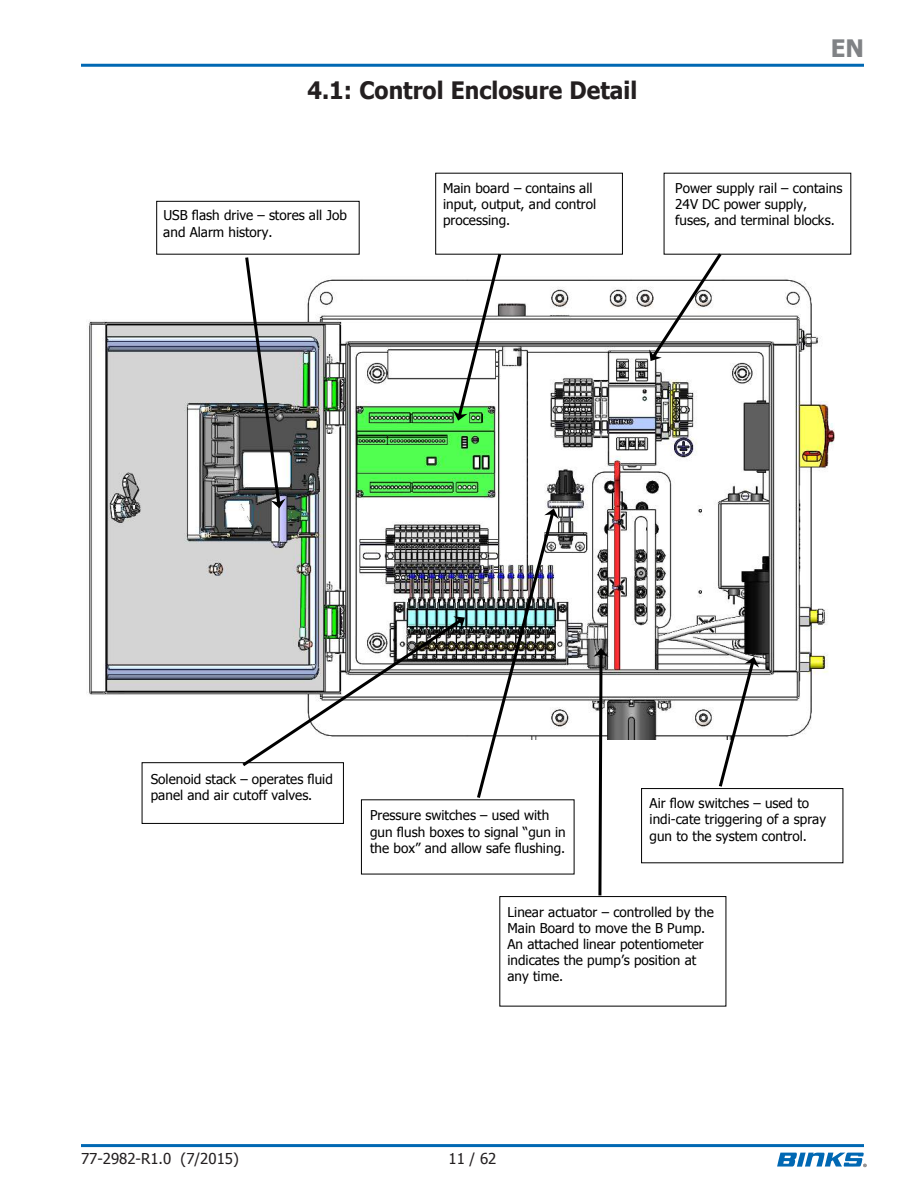
<style>
.page{position:relative;width:918px;height:1188px;background:#fff}
.page>*{position:absolute;margin:0;border:0;box-sizing:border-box;transform-origin:0 0}
.t1{font:700 24px "Tahoma";color:#231f20;scale:.95 1}
.t2{font:700 24px "Tahoma";color:#808285}
.t3{font:15px "Tahoma";color:#231f20}
.t4{font:13.5px/16.2px "Tahoma";color:#000}
</style>
<div class="page">
<hr style="left:81px;top:64px;width:783px;height:3px;background:#0168b3">
<hr style="left:81px;top:1144px;width:783px;height:3px;background:#0168b3">
<svg style="left:777px;top:1153px;width:90px;height:14px"></svg>
<img style="left:88px;top:279px;width:747px;height:461px">
<svg style="left:649px;top:253px;width:73px;height:108px"></svg>
<svg style="left:453px;top:255px;width:48px;height:166px"></svg>
<div style="left:435px;top:173px;width:188px;height:82px;border:1px solid #000"></div>
<div style="left:142px;top:762px;width:202px;height:62px;border:1px solid #000"></div>
<svg style="left:242px;top:616px;width:223px;height:150px"></svg>
<img style="left:477px;top:508px;width:82px;height:290px">
<svg style="left:594px;top:648px;width:15px;height:247px"></svg>
<div style="left:499px;top:896px;width:227px;height:110px;border:1px solid #000"></div>
<svg style="left:245px;top:257px;width:41px;height:251px"></svg>
<div style="left:156px;top:201px;width:204px;height:54px;border:1px solid #000"></div>
<div style="left:641px;top:788px;width:202px;height:75px;border:1px solid #000"></div>
<svg style="left:719px;top:657px;width:40px;height:130px"></svg>
<h1 class="t1" style="left:308px;top:74px;width:349px">4.1: Control Enclosure Detail</h1>
<h1 class="t2" style="left:831px;top:32px;width:35px">EN</h1>
<p class="t4" style="left:163px;top:207px;width:185px">USB flash drive – stores all Job and Alarm history.</p>
<p class="t4" style="left:443px;top:179px;width:155px">Main board – contains all input, output, and control processing.</p>
<p class="t4" style="left:675px;top:179px;width:169px">Power supply rail – contains<br>24V DC power supply, fuses, and terminal blocks.</p>
<p class="t4" style="left:151px;top:770px;width:184px">Solenoid stack – operates fluid panel and air cutoff valves.</p>
<p class="t4" style="left:370px;top:807px;width:197px">Pressure switches – used with gun flush boxes to signal “gun in the box” and allow safe flushing.</p>
<p class="t4" style="left:650px;top:795px;width:178px">Air flow switches – used to indi-cate triggering of a spray gun to the system control.</p>
<p class="t4" style="left:508px;top:903px;width:208px">Linear actuator – controlled by the<br>Main Board to move the B Pump.<br>An attached linear potentiometer indicates the pump’s position at any time.</p>
<p class="t3" style="left:81px;top:1148px;width:159px">77-2982-R1.0 (7/2015)</p>
<p class="t3" style="left:449px;top:1148px;width:49px">11 / 62</p>
</div>
